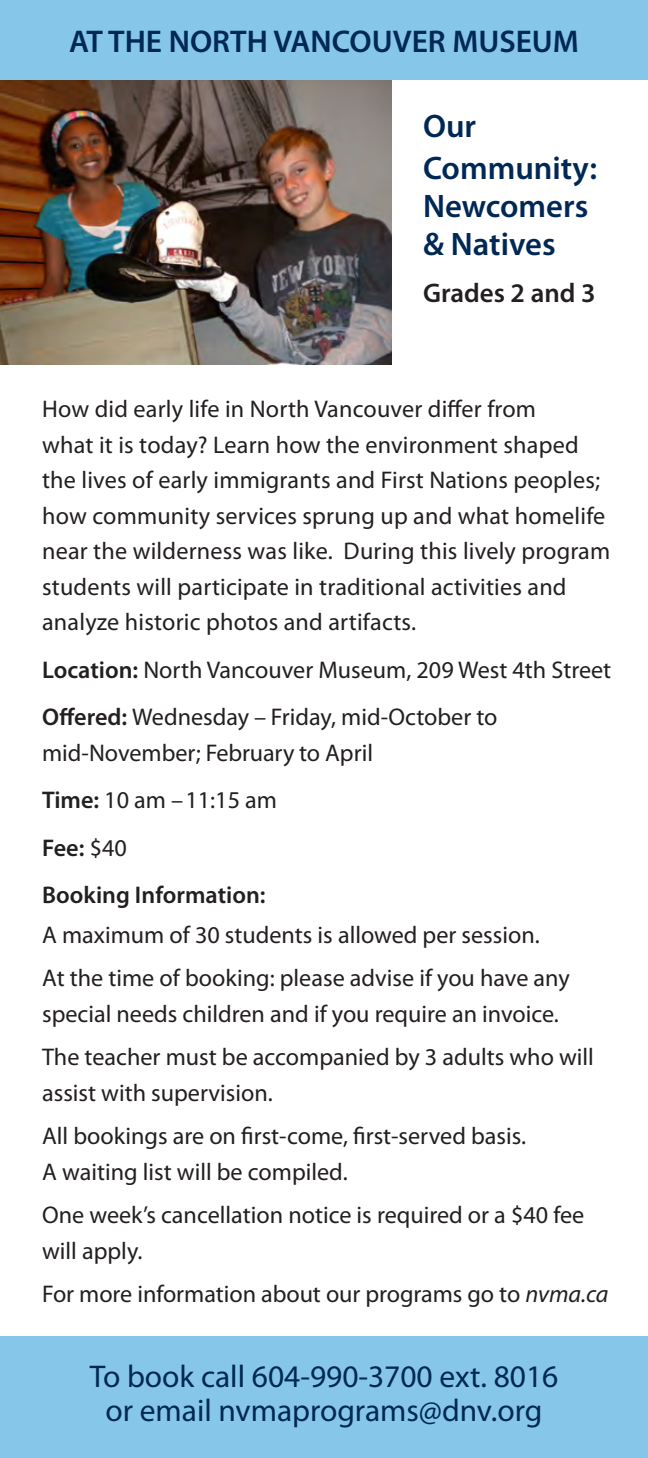
<style>
.page{position:relative;width:648px;height:1458px;background:#fff}
.page>*{position:absolute;margin:0;border:0;box-sizing:border-box;transform-origin:0 0}
.Flier_Head{font:600 32.62px/41.6px "Myriad Pro";color:#002855}
.Flier_Body{font:31.5px/33.8px "Myriad Pro";color:#002855;text-align:center}
.t1{font:600 31.5px "Myriad Pro";color:#002855}
.Flier_Subhead{font:600 27px "Myriad Pro";color:#231f20}
.Flier_Body-2{font:24.3px/35.3px "Myriad Pro";color:#231f20}
.Offered_Time_Fee_For{font:24.3px/35.3px "Myriad Pro";color:#231f20}
.Offered_Time_Fee_For-2{font:600 24.3px "Myriad Pro";color:#231f20}
.s1{font-weight:600}
.s2{font-weight:400}
.s3{font-style:italic}
</style>
<div class="page">
<img style="left:0;top:79px;width:392px;height:285px">
<div style="left:0;top:0;width:648px;height:79px;background:#86c7e9"></div>
<div style="left:0;top:1336px;width:648px;height:122px;background:#86c7e9"></div>
<p class="t1" style="left:69px;top:21px;width:511px">AT THE NORTH VANCOUVER MUSEUM</p>
<p class="Flier_Head" style="left:423px;top:104px;width:176px">Our<br>Community:</p>
<p class="Flier_Head" style="left:423px;top:186px;width:167px;line-height:38.2px">Newcomers &amp; Natives</p>
<p class="Flier_Subhead" style="left:423px;top:275px;width:174px">Grades 2 and 3</p>
<p class="Flier_Body-2" style="left:42px;top:391px;width:570px">How did early life in North Vancouver differ from<br>what it is today? Learn how the environment shaped the lives of early immigrants and First Nations peoples; how community services sprung up and what homelife near the wilderness was like. During this lively program students will participate in traditional activities and analyze historic photos and artifacts.</p>
<p class="Flier_Body-2" style="left:42px;top:651px;width:571px"><span class="s1">Location:</span> North Vancouver Museum, 209 West 4th Street</p>
<p class="Offered_Time_Fee_For" style="left:42px;top:699px;width:457px"><span class="s1">Offered:</span> Wednesday – Friday, mid-October to mid-November; February to April</p>
<p class="Offered_Time_Fee_For" style="left:42px;top:782px;width:236px"><span class="s1">Time:</span> 10 am – 11:15 am</p>
<p class="Offered_Time_Fee_For-2" style="left:42px;top:832px;width:86px">Fee: <span class="s2">$40</span></p>
<p class="Offered_Time_Fee_For-2" style="left:42px;top:880px;width:225px">Booking Information:</p>
<p class="Flier_Body-2" style="left:42px;top:917px;width:499px">A maximum of 30 students is allowed per session.</p>
<p class="Flier_Body-2" style="left:42px;top:960px;width:529px">At the time of booking: please advise if you have any special needs children and if you require an invoice.</p>
<p class="Flier_Body-2" style="left:42px;top:1039px;width:553px">The teacher must be accompanied by 3 adults who will assist with supervision.</p>
<p class="Flier_Body-2" style="left:42px;top:1118px;width:485px">All bookings are on first-come, first-served basis.<br>A waiting list will be compiled.</p>
<p class="Flier_Body-2" style="left:42px;top:1197px;width:544px">One week’s cancellation notice is required or a $40 fee will apply.</p>
<p class="Flier_Body-2" style="left:42px;top:1276px;width:568px">For more information about our programs go to <span class="s3">nvma.ca</span></p>
<p class="Flier_Body" style="left:90px;top:1359px;width:470px">To book call 604-990-3700 ext. 8016 or email nvmaprograms@dnv.org</p>
</div>
